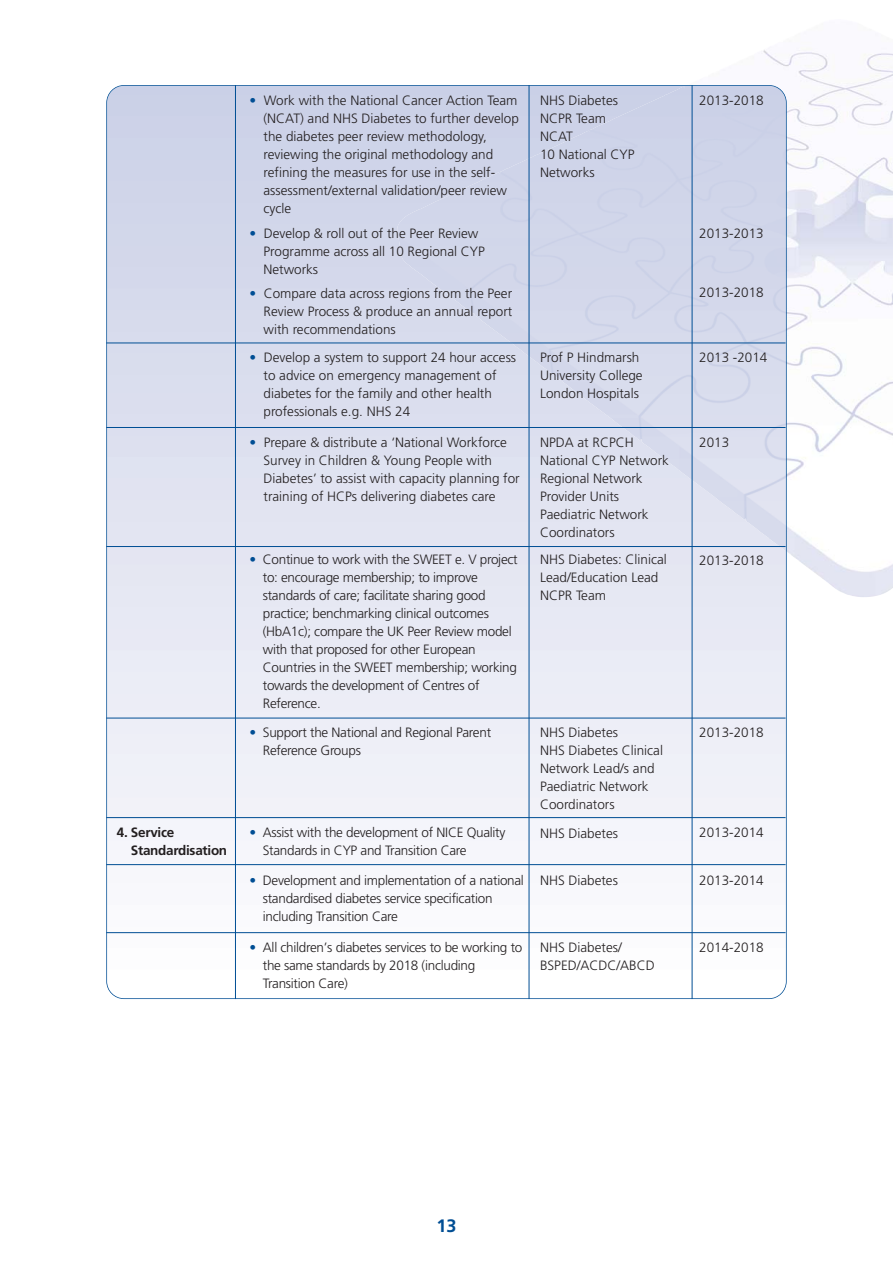
<style>
.page{position:relative;width:893px;height:1263px;background:#fff}
.page>*{position:absolute;margin:0;border:0;box-sizing:border-box;transform-origin:0 0}
.t1{font:700 18px "Frutiger";color:#004e94}
.t2{font:300 13.5px/18px "Frutiger";color:#231f20}
.t3{font:300 13.5px/18px "Frutiger";letter-spacing:-.02em;color:#231f20}
.t4{font:700 13.5px/18px "Frutiger";letter-spacing:-.02em;color:#231f20}
.s1{color:#004e94}
</style>
<div class="page">
<img style="left:763px;top:50px;width:130px;height:547px">
<img style="left:107px;top:86px;width:679px;height:912px">
<img style="left:397px;top:86px;width:389px;height:465px">
<hr style="left:106px;top:343px;width:680px;height:1px;background:#004e94">
<hr style="left:106px;top:427px;width:680px;height:1px;background:#004e94">
<hr style="left:106px;top:546px;width:680px;height:1px;background:#004e94">
<hr style="left:106px;top:718px;width:680px;height:1px;background:#004e94">
<hr style="left:106px;top:817px;width:680px;height:1px;background:#004e94">
<hr style="left:106px;top:864px;width:680px;height:1px;background:#004e94">
<hr style="left:106px;top:932px;width:680px;height:1px;background:#004e94">
<hr style="left:235px;top:85px;width:1px;height:914px;background:#004e94">
<hr style="left:529px;top:85px;width:1px;height:914px;background:#004e94">
<hr style="left:692px;top:85px;width:1px;height:914px;background:#004e94">
<p class="t2" style="left:264px;top:92px;width:257px;text-indent:-14px"><span class="s1">•</span> Work with the National Cancer Action Team (NCAT) and NHS Diabetes to further develop the diabetes peer review methodology, reviewing the original methodology and refining the measures for use in the self&shy;assessment/external validation/peer review cycle</p>
<p class="t2" style="left:264px;top:225px;width:223px;text-indent:-14px"><span class="s1">•</span> Develop &amp; roll out of the Peer Review<br>Programme across all 10 Regional CYP<br>Networks</p>
<p class="t2" style="left:264px;top:285px;width:250px;text-align:justify;text-indent:-14px"><span class="s1">•</span> Compare data across regions from the Peer Review Process &amp; produce an annual report with recommendations</p>
<p class="t2" style="left:540px;top:92px;width:96px">NHS Diabetes<br>NCPR Team<br>NCAT<br>10 National CYP<br>Networks</p>
<p class="t2" style="left:699px;top:92px;width:66px">2013-2018</p>
<p class="t2" style="left:699px;top:225px;width:66px">2013-2013</p>
<p class="t2" style="left:699px;top:284px;width:66px">2013-2018</p>
<p class="t2" style="left:264px;top:350px;width:254px;text-indent:-14px"><span class="s1">•</span> Develop a system to support 24 hour access to advice on emergency management of diabetes for the family and other health professionals e.g. NHS 24</p>
<p class="t2" style="left:540px;top:350px;width:104px">Prof P Hindmarsh<br>University College<br>London Hospitals</p>
<p class="t2" style="left:699px;top:349px;width:70px">2013 -2014</p>
<p class="t2" style="left:264px;top:434px;width:258px;text-indent:-14px"><span class="s1">•</span> Prepare &amp; distribute a ‘National Workforce Survey in Children &amp; Young People with Diabetes’ to assist with capacity planning for training of HCPs delivering diabetes care</p>
<p class="t2" style="left:540px;top:434px;width:130px">NPDA at RCPCH<br>National CYP Network<br>Regional Network<br>Provider Units<br>Paediatric Network<br>Coordinators</p>
<p class="t2" style="left:699px;top:434px;width:31px">2013</p>
<p class="t3" style="left:263px;top:552px;width:256px;text-indent:-13px"><span class="s1">•</span> Continue to work with the SWEET e. V project to: encourage membership; to improve standards of care; facilitate sharing good practice; benchmarking clinical outcomes (HbA1c); compare the UK Peer Review model with that proposed for other European Countries in the SWEET membership; working towards the development of Centres of Reference.</p>
<p class="t2" style="left:540px;top:552px;width:128px">NHS Diabetes: Clinical<br>Lead/Education Lead<br>NCPR Team</p>
<p class="t2" style="left:699px;top:552px;width:66px">2013-2018</p>
<p class="t3" style="left:263px;top:725px;width:230px;text-indent:-13px"><span class="s1">•</span> Support the National and Regional Parent<br>Reference Groups</p>
<p class="t2" style="left:540px;top:725px;width:124px">NHS Diabetes<br>NHS Diabetes Clinical<br>Network Lead/s and<br>Paediatric Network<br>Coordinators</p>
<p class="t2" style="left:699px;top:725px;width:66px">2013-2018</p>
<p class="t4" style="left:131px;top:824px;width:98px;text-indent:-14px">4. Service<br>Standardisation</p>
<p class="t3" style="left:263px;top:824px;width:244px;text-indent:-13px"><span class="s1">•</span> Assist with the development of NICE Quality<br>Standards in CYP and Transition Care</p>
<p class="t2" style="left:540px;top:826px;width:79px">NHS Diabetes</p>
<p class="t2" style="left:699px;top:824px;width:66px">2013-2014</p>
<p class="t3" style="left:263px;top:873px;width:263px;text-indent:-13px"><span class="s1">•</span> Development and implementation of a national standardised diabetes service specification including Transition Care</p>
<p class="t2" style="left:540px;top:873px;width:79px">NHS Diabetes</p>
<p class="t2" style="left:699px;top:873px;width:66px">2013-2014</p>
<p class="t3" style="left:263px;top:939px;width:261px;text-indent:-13px"><span class="s1">•</span> All children’s diabetes services to be working to the same standards by 2018 (including<br>Transition Care)</p>
<p class="t2" style="left:540px;top:939px;width:116px">NHS Diabetes/<br>BSPED/ACDC/ABCD</p>
<p class="t2" style="left:699px;top:939px;width:66px">2014-2018</p>
<h1 class="t1" style="left:436px;top:1218px;width:21px">13</h1>
</div>
